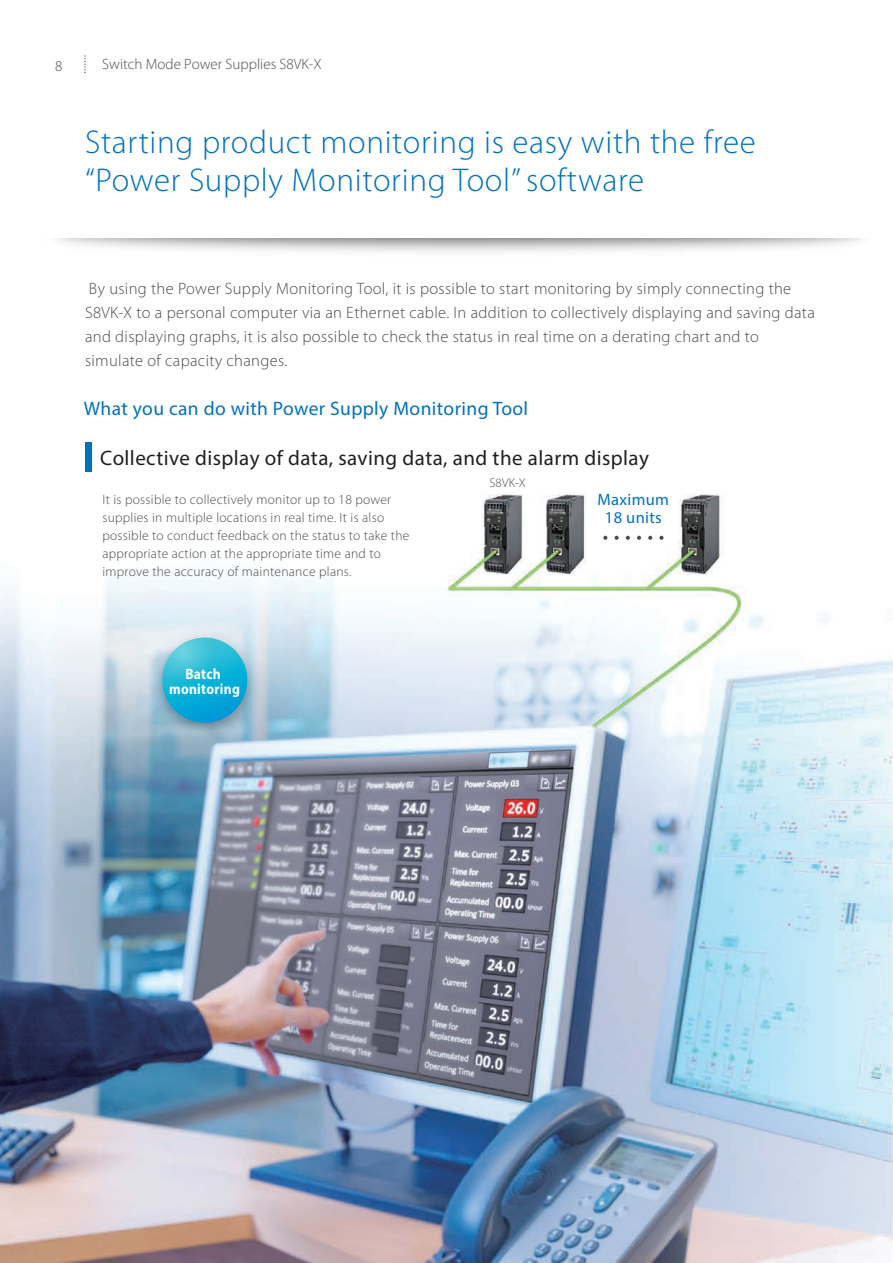
<style>
.page{position:relative;width:893px;height:1263px;background:#fff}
.page>*{position:absolute;margin:0;border:0;box-sizing:border-box;transform-origin:0 0}
.t1{font:300 33px/37.5px "Myriad Pro";letter-spacing:.02em;color:#0072bc}
.t2{font:21px "Myriad Pro";letter-spacing:.02em;color:#231f20}
.t3{font:19.5px "Myriad Pro";letter-spacing:.02em;color:#0072bc}
.t4{font:300 16.5px/24px "Myriad Pro";letter-spacing:.02em;color:#4b4c4d}
.t5{font:16.5px/18px "Myriad Pro";letter-spacing:.02em;color:#0072bc;text-align:center}
.t6{font:300 15px "Myriad Pro";color:#4b4c4d}
.t7{font:700 15px/15px "Myriad Pro";letter-spacing:.02em;color:#fff;text-align:center;scale:.9 1}
.t8{font:300 13.5px/18px "Myriad Pro";letter-spacing:.02em;color:#4b4c4d}
.t9{font:300 12.75px "Myriad Pro";color:#4b4c4d}
</style>
<div class="page">
<img style="left:0;top:55px;width:893px;height:1208px">
<svg style="left:84px;top:56px;width:2px;height:18px"></svg>
<div style="left:85px;top:442px;width:7px;height:30px;background:#0072bc"></div>
<svg style="left:615px;top:536px;width:4px;height:4px"></svg>
<svg style="left:659px;top:536px;width:4px;height:4px"></svg>
<svg style="left:637px;top:536px;width:4px;height:4px"></svg>
<svg style="left:603px;top:536px;width:4px;height:4px"></svg>
<svg style="left:626px;top:536px;width:4px;height:4px"></svg>
<svg style="left:648px;top:536px;width:4px;height:4px"></svg>
<img style="left:109px;top:589px;width:193px;height:193px">
<img style="left:139px;top:616px;width:136px;height:136px">
<svg style="left:162px;top:638px;width:85px;height:85px;background:#07abd7"></svg>
<svg style="left:162px;top:638px;width:54px;height:46px;background:#51c6dc"></svg>
<img style="left:45px;top:238px;width:829px;height:21px">
<p class="t6" style="left:55px;top:56px;width:9px">8</p>
<p class="t6" style="left:102px;top:55px;width:221px">Switch Mode Power Supplies S8VK-X</p>
<h1 class="t1" style="left:85px;top:123px;width:672px">Starting product monitoring is easy with the free “Power Supply Monitoring Tool” software</h1>
<p class="t4" style="left:85px;top:276px;width:731px">By using the Power Supply Monitoring Tool, it is possible to start monitoring by simply connecting the S8VK-X to a personal computer via an Ethernet cable. In addition to collectively displaying and saving data and displaying graphs, it is also possible to check the status in real time on a derating chart and to simulate of capacity changes.</p>
<p class="t3" style="left:84px;top:397px;width:446px">What you can do with Power Supply Monitoring Tool</p>
<p class="t2" style="left:100px;top:445px;width:550px">Collective display of data, saving data, and the alarm display</p>
<p class="t8" style="left:102px;top:490px;width:308px">It is possible to collectively monitor up to 18 power supplies in multiple locations in real time. It is also possible to conduct feedback on the status to take the appropriate action at the appropriate time and to improve the accuracy of maintenance plans.</p>
<p class="t9" style="left:489px;top:475px;width:38px">S8VK-X</p>
<p class="t5" style="left:598px;top:490px;width:73px">Maximum<br>18 units</p>
<p class="t7" style="left:169px;top:666px;width:80px">Batch monitoring</p>
</div>
